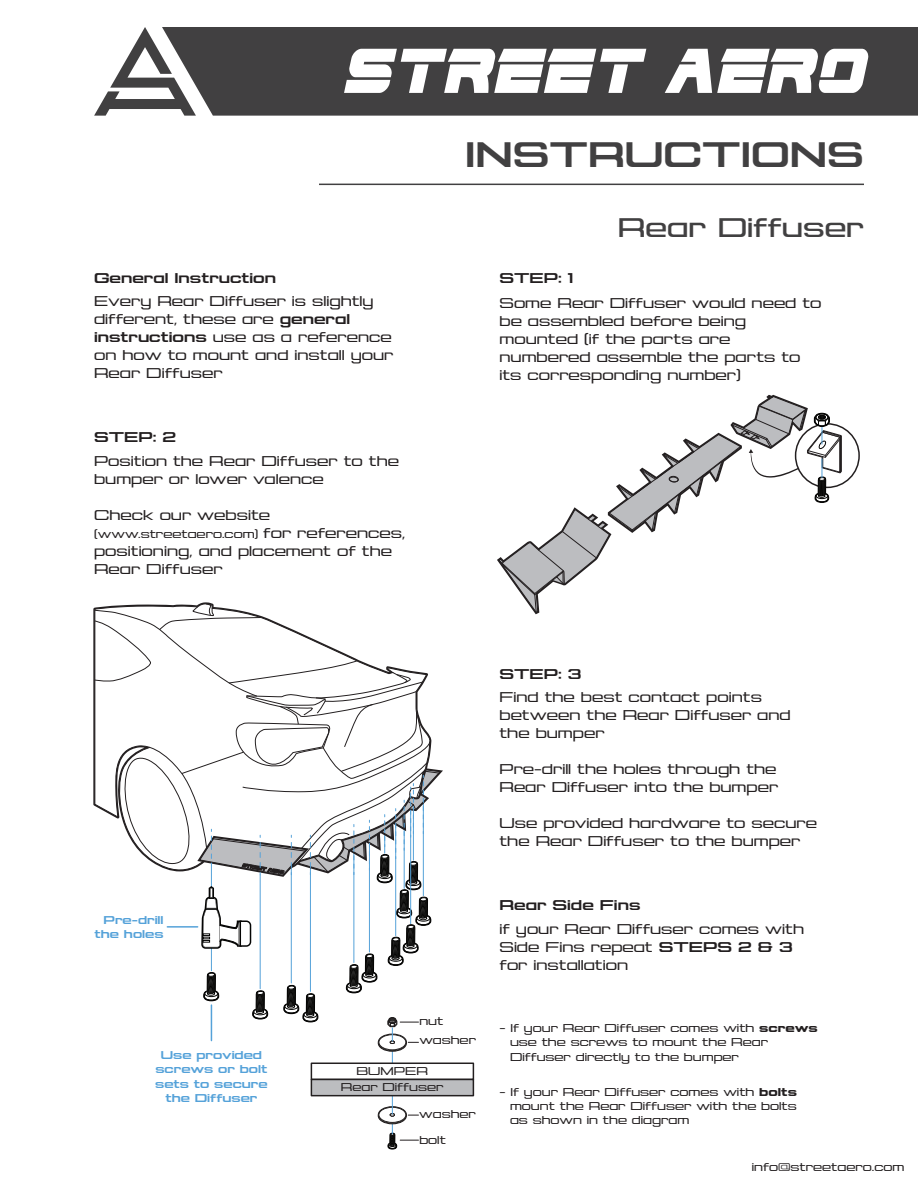
<style>
.page{position:relative;width:918px;height:1188px;background:#fff}
.page>*{position:absolute;margin:0;border:0;box-sizing:border-box;transform-origin:0 0}
.t1{font:900 37.5px "Akrux";color:#414041}
.t2{font:900 28.5px "Akrux";color:#414041}
.t3{font:900 15px/18px "Akrux";color:#231f20}
.t4{font:900 12px/14.4px "Akrux";color:#231f20}
.t5{font:900 12px/14.4px "Akrux";color:#55a2d9;text-align:right}
.s1{font-size:15px}
</style>
<div class="page">
<svg style="left:94px;top:27px;width:68px;height:89px"></svg>
<div style="left:162px;top:27px;width:756px;height:89px;background:#414041"></div>
<svg style="left:344px;top:49px;width:302px;height:44px"></svg>
<svg style="left:665px;top:49px;width:203px;height:44px"></svg>
<hr style="left:319px;top:184px;width:545px;height:1px;background:#414041">
<hr style="left:392px;top:1048px;width:1px;height:66px;background:#55a2d9">
<div style="left:311px;top:1063px;width:163px;height:17px;background:#fff;border:2px solid #231f20"></div>
<div style="left:311px;top:1079px;width:163px;height:17px;background:#bcbdc0;border:2px solid #231f20"></div>
<svg style="left:378px;top:1106px;width:41px;height:44px"></svg>
<svg style="left:497px;top:395px;width:345px;height:219px"></svg>
<svg style="left:94px;top:604px;width:349px;height:448px"></svg>
<h1 class="t1" style="left:465px;top:133px;width:400px">INSTRUCTIONS</h1>
<p class="t3" style="left:94px;top:269px;width:184px">General Instruction</p>
<p class="t3" style="left:94px;top:292px;width:301px">Every Rear Diffuser is slightly different, these are general instructions use as a reference on how to mount and install your<br>Rear Diffuser</p>
<p class="t3" style="left:94px;top:428px;width:84px">STEP: 2</p>
<p class="t3" style="left:94px;top:452px;width:307px">Position the Rear Diffuser to the bumper or lower valence</p>
<p class="t3" style="left:94px;top:506px;width:178px">Check our website</p>
<p class="t4" style="left:94px;top:527px;width:313px">(www.streetaero.com) <span class="s1">for references,</span></p>
<p class="t3" style="left:94px;top:542px;width:300px">positioning, and placement of the<br>Rear Diffuser</p>
<h2 class="t2" style="left:618px;top:211px;width:248px">Rear Diffuser</h2>
<p class="t3" style="left:500px;top:265px;width:324px;line-height:25.3px">STEP: 1<br>Some Rear Diffuser would need to</p>
<p class="t3" style="left:500px;top:312px;width:303px">be assembled before being mounted (if the parts are numbered assemble the parts to its corresponding number)</p>
<p class="t5" style="left:95px;top:913px;width:71px">Pre-drill the holes</p>
<p class="t5" style="left:155px;top:1048px;width:114px;text-align:center">Use provided screws or bolt sets to secure the Diffuser</p>
<p class="t4" style="left:419px;top:1011px;width:58px;line-height:19.8px">nut washer</p>
<p class="t4" style="left:341px;top:1063px;width:104px;line-height:16.2px;text-align:center">BUMPER<br>Rear Diffuser</p>
<p class="t4" style="left:419px;top:1102px;width:58px;line-height:25.3px">washer bolt</p>
<p class="t3" style="left:500px;top:665px;width:84px">STEP: 3</p>
<p class="t3" style="left:500px;top:689px;width:293px">Find the best contact points between the Rear Diffuser and the bumper</p>
<p class="t3" style="left:500px;top:761px;width:280px">Pre-drill the holes through the<br>Rear Diffuser into the bumper</p>
<p class="t3" style="left:500px;top:815px;width:319px">Use provided hardware to secure the Rear Diffuser to the bumper</p>
<p class="t3" style="left:500px;top:897px;width:143px">Rear Side Fins</p>
<p class="t3" style="left:500px;top:920px;width:306px">if your Rear Diffuser comes with<br>Side Fins repeat STEPS 2 &amp; 3 for installation</p>
<p class="t4" style="left:510px;top:1021px;width:309px;text-indent:-10px">- If your Rear Diffuser comes with screws use the screws to mount the Rear<br>Diffuser directly to the bumper</p>
<p class="t4" style="left:510px;top:1084px;width:288px;text-align:justify;text-indent:-10px">- If your Rear Diffuser comes with bolts mount the Rear Diffuser with the bolts as shown in the diagram</p>
<p class="t4" style="left:752px;top:1160px;width:154px">info@streetaero.com</p>
</div>
